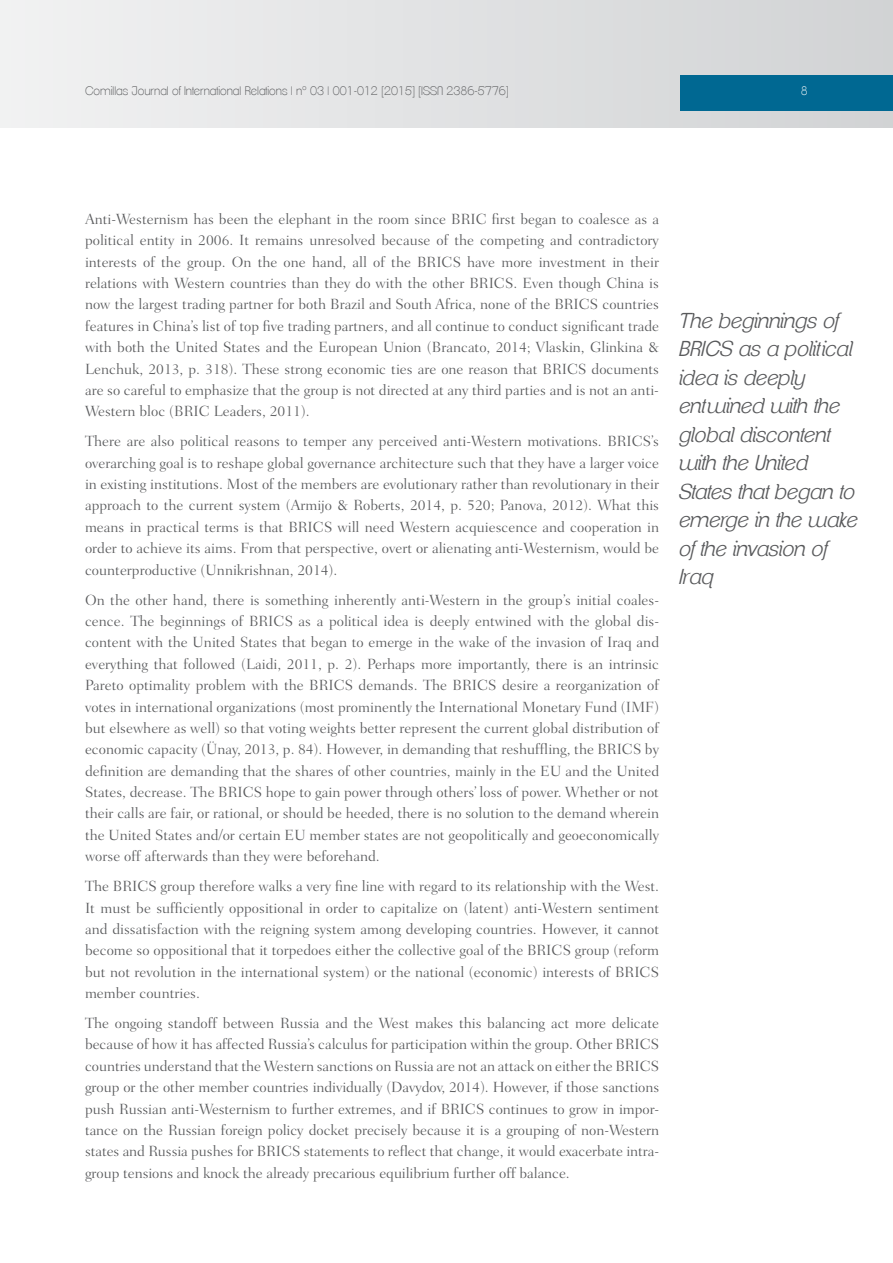
<style>
.page{position:relative;width:893px;height:1263px;background:#fff}
.page>*{position:absolute;margin:0;border:0;box-sizing:border-box;transform-origin:0 0}
.t1{font:italic 300 21px/28.5px "Clemente P Daf";color:#58595b}
.t2{font:300 15px/21.5px "Fairfield LH";color:#58595b;text-align:justify}
.t3{font:200 12px "Clemente P Dac";color:#58595b}
.t4{font:200 12px "Clemente P Dac";color:#fff}
</style>
<div class="page">
<div style="left:0;top:0;width:893px;height:128px;background:linear-gradient(to right,#f1f2f2,#d1d3d4)"></div>
<div style="left:680px;top:75px;width:213px;height:36px;background:#006892"></div>
<p class="t3" style="left:85px;top:83px;width:425px">Comillas Journal of International Relations | nº 03 | 001-012 [2015] [ISSN 2386-5776]</p>
<p class="t4" style="left:801px;top:83px;width:8px">8</p>
<p class="t2" style="left:85px;top:208px;width:576px">Anti-Westernism has been the elephant in the room since BRIC first began to coalesce as a political entity in 2006. It remains unresolved because of the competing and contradictory interests of the group. On the one hand, all of the BRICS have more investment in their relations with Western countries than they do with the other BRICS. Even though China is now the largest trading partner for both Brazil and South Africa, none of the BRICS countries features in China’s list of top five trading partners, and all continue to conduct significant trade with both the United States and the European Union (Brancato, 2014; Vlaskin, Glinkina &amp; Lenchuk, 2013, p. 318). These strong economic ties are one reason that BRICS documents are so careful to emphasize that the group is not directed at any third parties and is not an anti-Western bloc (BRIC Leaders, 2011).</p>
<p class="t2" style="left:85px;top:431px;width:576px">There are also political reasons to temper any perceived anti-Western motivations. BRICS’s overarching goal is to reshape global governance architecture such that they have a larger voice in existing institutions. Most of the members are evolutionary rather than revolutionary in their approach to the current system (Armijo &amp; Roberts, 2014, p. 520; Panova, 2012). What this means in practical terms is that BRICS will need Western acquiescence and cooperation in order to achieve its aims. From that perspective, overt or alienating anti-Westernism, would be counterproductive (Unnikrishnan, 2014).</p>
<p class="t2" style="left:85px;top:589px;width:576px">On the other hand, there is something inherently anti-Western in the group’s initial coales&shy;cence. The beginnings of BRICS as a political idea is deeply entwined with the global dis&shy;content with the United States that began to emerge in the wake of the invasion of Iraq and everything that followed (Laidi, 2011, p. 2). Perhaps more importantly, there is an intrinsic Pareto optimality problem with the BRICS demands. The BRICS desire a reorganization of votes in international organizations (most prominently the International Monetary Fund (IMF) but elsewhere as well) so that voting weights better represent the current global distribution of economic capacity (Ünay, 2013, p. 84). However, in demanding that reshuffling, the BRICS by definition are demanding that the shares of other countries, mainly in the EU and the United States, decrease. The BRICS hope to gain power through others’ loss of power. Whether or not their calls are fair, or rational, or should be heeded, there is no solution to the demand wherein the United States and/or certain EU member states are not geopolitically and geoeconomically worse off afterwards than they were beforehand.</p>
<p class="t2" style="left:85px;top:875px;width:576px">The BRICS group therefore walks a very fine line with regard to its relationship with the West.<br>It must be sufficiently oppositional in order to capitalize on (latent) anti-Western sentiment and dissatisfaction with the reigning system among developing countries. However, it cannot become so oppositional that it torpedoes either the collective goal of the BRICS group (reform but not revolution in the international system) or the national (economic) interests of BRICS member countries.</p>
<p class="t2" style="left:85px;top:1012px;width:576px">The ongoing standoff between Russia and the West makes this balancing act more delicate because of how it has affected Russia’s calculus for participation within the group. Other BRICS countries understand that the Western sanctions on Russia are not an attack on either the BRICS group or the other member countries individually (Davydov, 2014). However, if those sanctions push Russian anti-Westernism to further extremes, and if BRICS continues to grow in impor&shy;tance on the Russian foreign policy docket precisely because it is a grouping of non-Western states and Russia pushes for BRICS statements to reflect that change, it would exacerbate intra&shy;group tensions and knock the already precarious equilibrium further off balance.</p>
<h1 class="t1" style="left:680px;top:306px;width:180px">The beginnings of<br>BRICS as a political idea is deeply entwined with the global discontent with the United<br>States that began to emerge in the wake of the invasion of<br>Iraq</h1>
</div>
